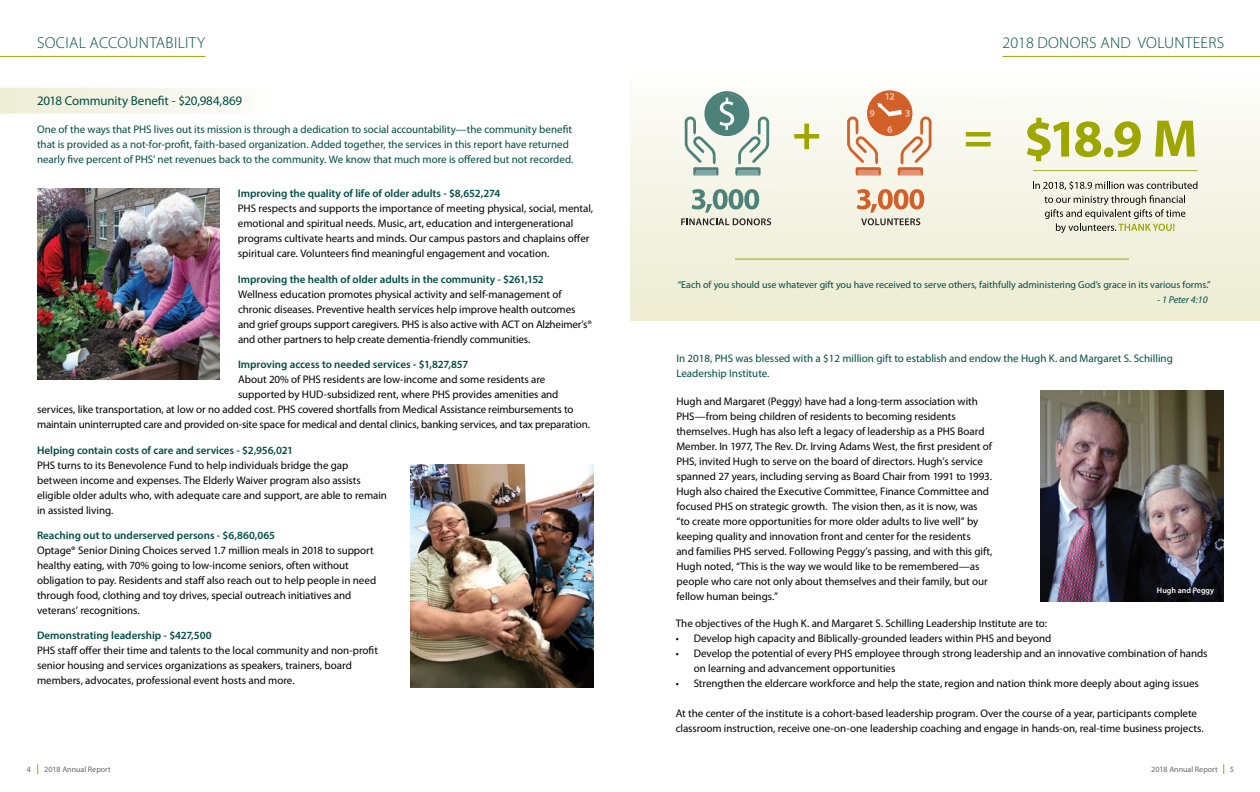
<style>
.page{position:relative;width:1260px;height:792px;background:#fff}
.page>*{position:absolute;margin:0;border:0;box-sizing:border-box;transform-origin:0 0}
.t1{font:300 16px "Myriad Pro";letter-spacing:.02em;color:#004d43}
.t2{font:13px "Myriad Pro";letter-spacing:-.01em;color:#004d43}
.t3{font:11px/15px "Myriad Pro";letter-spacing:-.005em;color:#000}
.t4{font:11px/15px "Myriad Pro";color:#004d43}
.t5{font:600 11px "Myriad Pro";color:#004d43}
.t6{font:10px "Myriad Pro";color:#004d43}
.t7{font:italic 10px "Myriad Pro";color:#004d43}
.t8{font:8px "Myriad Pro";color:#636466}
.t9{font:600 8px "Myriad Pro";color:#fff}
</style>
<div class="page">
<div style="left:630px;top:0;width:630px;height:320px;background:linear-gradient(to bottom,#fff,#ececd2)"></div>
<div style="left:676px;top:266px;width:549px;height:37px;background:#efeed8"></div>
<svg style="left:0;top:88px;width:224px;height:26px"></svg>
<img style="left:37px;top:189px;width:183px;height:191px">
<img style="left:411px;top:464px;width:183px;height:224px">
<img style="left:1040px;top:390px;width:183px;height:211px">
<hr style="left:1003px;top:56px;width:257px;height:1px;background:#9ea600">
<hr style="left:0;top:56px;width:205px;height:1px;background:#9ea600">
<svg style="left:685px;top:91px;width:84px;height:85px"></svg>
<svg style="left:1033px;top:181px;width:164px;height:52px;background:#d4d4c4"></svg>
<svg style="left:1027px;top:118px;width:42px;height:43px"></svg>
<svg style="left:1075px;top:121px;width:26px;height:36px"></svg>
<div style="left:1104px;top:147px;width:9px;height:10px;background:#9ea600;border-radius:50%"></div>
<svg style="left:1115px;top:121px;width:26px;height:36px"></svg>
<svg style="left:1155px;top:121px;width:40px;height:36px"></svg>
<hr style="left:1033px;top:170px;width:164px;height:1px;background:#aab137">
<svg style="left:794px;top:124px;width:25px;height:25px"></svg>
<svg style="left:966px;top:132px;width:25px;height:14px"></svg>
<svg style="left:681px;top:189px;width:90px;height:36px;background:#bcc8bc"></svg>
<svg style="left:857px;top:189px;width:67px;height:36px;background:#dab79c"></svg>
<svg style="left:847px;top:91px;width:85px;height:85px"></svg>
<hr style="left:735px;top:259px;width:394px;height:1px;background:#9ea600">
<svg style="left:1148px;top:578px;width:75px;height:24px;background:#0f1019"></svg>
<h1 class="t1" style="left:37px;top:33px;width:170px">SOCIAL ACCOUNTABILITY</h1>
<h1 class="t1" style="left:1003px;top:33px;width:223px">2018 DONORS AND VOLUNTEERS</h1>
<p class="t2" style="left:37px;top:92px;width:207px">2018 Community Benefit - $20,984,869</p>
<p class="t4" style="left:37px;top:122px;width:538px">One of the ways that PHS lives out its mission is through a dedication to social accountability—the community benefit that is provided as a not-for-profit, faith-based organization. Added together, the services in this report have returned nearly five percent of PHS’ net revenues back to the community. We know that much more is offered but not recorded.</p>
<p class="t5" style="left:238px;top:187px;width:264px">Improving the quality of life of older adults - $8,652,274</p>
<p class="t3" style="left:238px;top:201px;width:357px">PHS respects and supports the importance of meeting physical, social, mental, emotional and spiritual needs. Music, art, education and intergenerational programs cultivate hearts and minds. Our campus pastors and chaplains offer spiritual care. Volunteers find meaningful engagement and vocation.</p>
<p class="t5" style="left:238px;top:272px;width:307px">Improving the health of older adults in the community - $261,152</p>
<p class="t3" style="left:238px;top:286px;width:356px">Wellness education promotes physical activity and self-management of chronic diseases. Preventive health services help improve health outcomes and grief groups support caregivers. PHS is also active with ACT on Alzheimer’s® and other partners to help create dementia-friendly communities.</p>
<p class="t5" style="left:238px;top:357px;width:232px">Improving access to needed services - $1,827,857</p>
<p class="t3" style="left:238px;top:372px;width:309px">About 20% of PHS residents are low-income and some residents are</p>
<p class="t3" style="left:238px;top:387px;width:322px">supported by HUD-subsidized rent, where PHS provides amenities and</p>
<p class="t3" style="left:37px;top:402px;width:538px">services, like transportation, at low or no added cost. PHS covered shortfalls from Medical Assistance reimbursements to</p>
<p class="t3" style="left:37px;top:417px;width:554px">maintain uninterrupted care and provided on-site space for medical and dental clinics, banking services, and tax preparation.</p>
<p class="t5" style="left:37px;top:443px;width:257px">Helping contain costs of care and services - $2,956,021</p>
<p class="t3" style="left:37px;top:457px;width:351px">PHS turns to its Benevolence Fund to help individuals bridge the gap between income and expenses. The Elderly Waiver program also assists eligible older adults who, with adequate care and support, are able to remain in assisted living.</p>
<p class="t5" style="left:37px;top:528px;width:239px">Reaching out to underserved persons - $6,860,065</p>
<p class="t3" style="left:37px;top:543px;width:341px">Optage® Senior Dining Choices served 1.7 million meals in 2018 to support healthy eating, with 70% going to low-income seniors, often without obligation to pay. Residents and staff also reach out to help people in need through food, clothing and toy drives, special outreach initiatives and veterans’ recognitions.</p>
<p class="t5" style="left:37px;top:629px;width:176px">Demonstrating leadership - $427,500</p>
<p class="t3" style="left:37px;top:643px;width:342px">PHS staff offer their time and talents to the local community and non-profit senior housing and services organizations as speakers, trainers, board members, advocates, professional event hosts and more.</p>
<p class="t6" style="left:678px;top:279px;width:535px">“Each of you should use whatever gift you have received to serve others, faithfully administering God’s grace in its various forms.”</p>
<p class="t7" style="left:1157px;top:294px;width:52px">- 1 Peter 4:10</p>
<p class="t4" style="left:676px;top:350px;width:498px">In 2018, PHS was blessed with a $12 million gift to establish and endow the Hugh K. and Margaret S. Schilling<br>Leadership Institute.</p>
<p class="t3" style="left:676px;top:393px;width:318px">Hugh and Margaret (Peggy) have had a long-term association with PHS—from being children of residents to becoming residents themselves. Hugh has also left a legacy of leadership as a PHS Board Member. In 1977, The Rev. Dr. Irving Adams West, the first president of PHS, invited Hugh to serve on the board of directors. Hugh’s service spanned 27 years, including serving as Board Chair from 1991 to 1993.<br>Hugh also chaired the Executive Committee, Finance Committee and focused PHS on strategic growth. The vision then, as it is now, was “to create more opportunities for more older adults to live well” by keeping quality and innovation front and center for the residents<br>and families PHS served. Following Peggy’s passing, and with this gift, Hugh noted, “This is the way we would like to be remembered—as people who care not only about themselves and their family, but our fellow human beings.”</p>
<p class="t3" style="left:676px;top:616px;width:373px">The objectives of the Hugh K. and Margaret S. Schilling Leadership Institute are to:</p>
<p class="t3" style="left:676px;top:631px;width:377px">• Develop high capacity and Biblically-grounded leaders within PHS and beyond</p>
<p class="t3" style="left:694px;top:646px;width:515px;text-indent:-18px">• Develop the potential of every PHS employee through strong leadership and an innovative combination of hands on learning and advancement opportunities</p>
<p class="t3" style="left:676px;top:676px;width:525px">• Strengthen the eldercare workforce and help the state, region and nation think more deeply about aging issues</p>
<p class="t3" style="left:676px;top:706px;width:530px">At the center of the institute is a cohort-based leadership program. Over the course of a year, participants complete classroom instruction, receive one-on-one leadership coaching and engage in hands-on, real-time business projects.</p>
<p class="t9" style="left:1157px;top:585px;width:59px">Hugh and Peggy</p>
<p class="t8" style="left:27px;top:765px;width:6px">4</p>
<p class="t8" style="left:44px;top:765px;width:68px">2018 Annual Report</p>
<p class="t8" style="left:1151px;top:765px;width:68px">2018 Annual Report</p>
<p class="t8" style="left:1230px;top:765px;width:6px">5</p>
</div>
